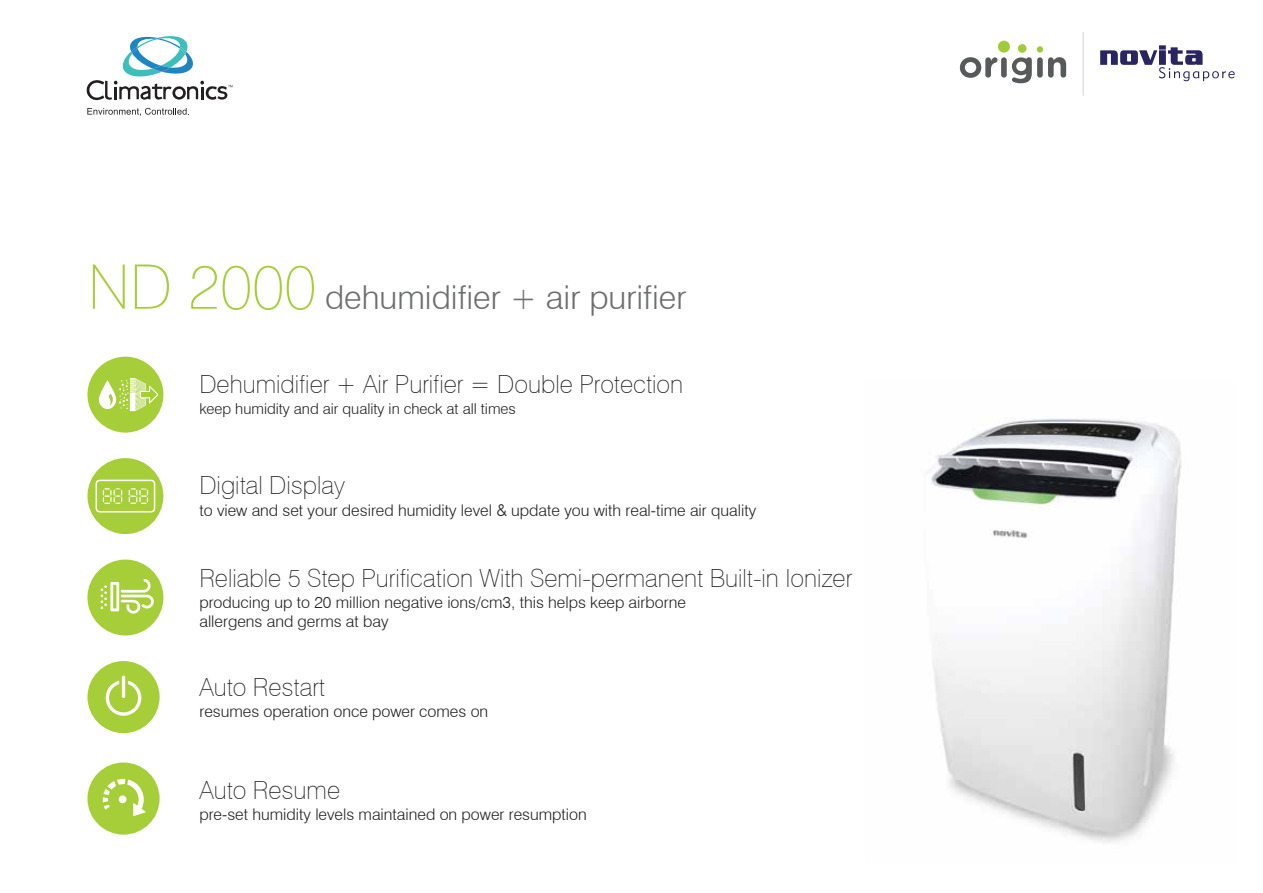
<style>
.page{position:relative;width:1263px;height:893px;background:#fff}
.page>*{position:absolute;margin:0;border:0;box-sizing:border-box;transform-origin:0 0}
.t1{font:100 61.5px "Swiss 721 BT";color:#a6ce39}
.t2{font:300 33px "Swiss 721 BT";color:#6d6e70}
.t3{font:100 25.05px "Swiss 721 BT";color:#231f20}
.t4{font:300 16.05px/19.4px "Swiss 721 BT";color:#231f20}
.t5{font:300 15px "Swiss 721 BT";color:#231f20}
</style>
<div class="page">
<img style="left:927px;top:418px;width:254px;height:425px">
<div style="left:87px;top:560px;width:76px;height:75px;background:#a6ce39;border-radius:50%"></div>
<svg style="left:101px;top:578px;width:53px;height:36px"></svg>
<div style="left:87px;top:458px;width:76px;height:76px;background:#a6ce39;border-radius:50%"></div>
<svg style="left:95px;top:479px;width:61px;height:34px"></svg>
<div style="left:87px;top:661px;width:73px;height:72px;background:#a6ce39;border-radius:50%"></div>
<svg style="left:105px;top:675px;width:36px;height:41px"></svg>
<div style="left:87px;top:762px;width:73px;height:73px;background:#a6ce39;border-radius:50%"></div>
<svg style="left:103px;top:779px;width:43px;height:37px"></svg>
<hr style="left:1083px;top:32px;width:1px;height:64px;background:#d1d3d4">
<svg style="left:1100px;top:45px;width:135px;height:36px"></svg>
<div style="left:998px;top:41px;width:12px;height:12px;background:#a1cc3a;border-radius:50%"></div>
<div style="left:1018px;top:44px;width:8px;height:9px;background:#a1cc3a;border-radius:50%"></div>
<div style="left:1037px;top:46px;width:6px;height:7px;background:#a1cc3a;border-radius:50%"></div>
<svg style="left:960px;top:57px;width:37px;height:21px"></svg>
<div style="left:1001px;top:57px;width:6px;height:21px;background:#58595b;border-radius:3px"></div>
<svg style="left:1012px;top:57px;width:20px;height:26px"></svg>
<div style="left:1037px;top:57px;width:6px;height:21px;background:#58595b;border-radius:3px"></div>
<svg style="left:1048px;top:57px;width:18px;height:21px"></svg>
<div style="left:87px;top:357px;width:76px;height:76px;background:#a6ce39;border-radius:50%"></div>
<svg style="left:98px;top:378px;width:60px;height:33px"></svg>
<svg style="left:87px;top:108px;width:102px;height:8px"></svg>
<svg style="left:86px;top:36px;width:146px;height:65px"></svg>
<h1 class="t1" style="left:88px;top:250px;width:230px">ND 2000</h1>
<h2 class="t2" style="left:325px;top:277px;width:363px">dehumidifier + air purifier</h2>
<h3 class="t3" style="left:199px;top:369px;width:485px">Dehumidifier + Air Purifier = Double Protection</h3>
<p class="t5" style="left:199px;top:400px;width:318px">keep humidity and air quality in check at all times</p>
<h3 class="t3" style="left:199px;top:470px;width:147px">Digital Display</h3>
<p class="t4" style="left:199px;top:500px;width:558px">to view and set your desired humidity level &amp; update you with real-time air quality</p>
<h3 class="t3" style="left:199px;top:562px;width:654px">Reliable 5 Step Purification With Semi-permanent Built-in Ionizer</h3>
<p class="t4" style="left:199px;top:592px;width:488px">producing up to 20 million negative ions/cm3, this helps keep airborne allergens and germs at bay</p>
<h3 class="t3" style="left:199px;top:671px;width:127px">Auto Restart</h3>
<p class="t4" style="left:199px;top:701px;width:290px">resumes operation once power comes on</p>
<h3 class="t3" style="left:199px;top:775px;width:142px">Auto Resume</h3>
<p class="t4" style="left:199px;top:804px;width:389px">pre-set humidity levels maintained on power resumption</p>
</div>
